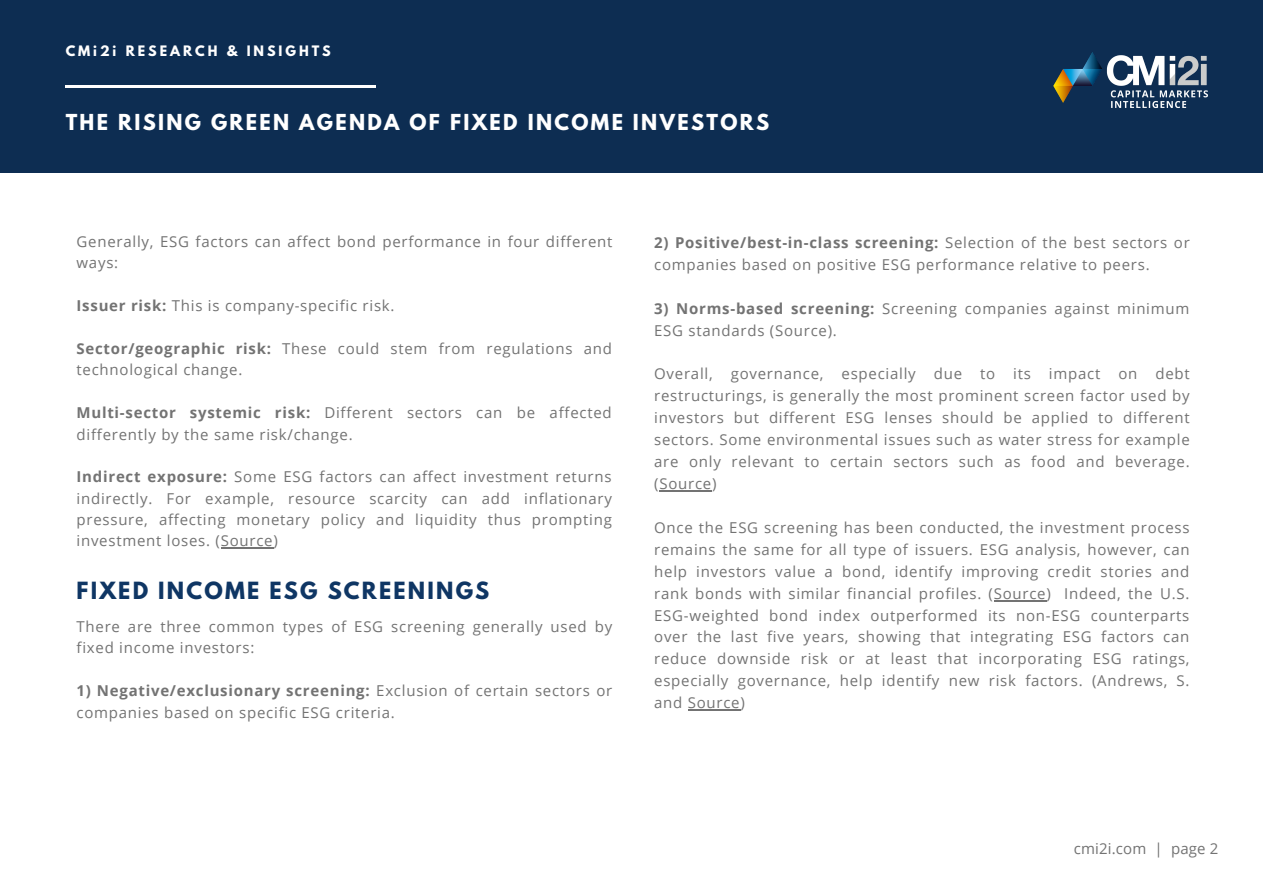
<style>
.page{position:relative;width:1263px;height:894px;background:#fff}
.page>*{position:absolute;margin:0;border:0;box-sizing:border-box;transform-origin:0 0}
.t1{font:700 21px "League Spartan";letter-spacing:.105em;color:#0f3664}
.t2{font:700 19.5px "League Spartan";letter-spacing:.12em;color:#fff}
.t3{font:15px/21.9px "Open Sans";letter-spacing:.05em;color:#737373}
.t4{font:15px "Open Sans";letter-spacing:.01em;color:#737373}
.t5{font:700 12.75px "League Spartan";letter-spacing:.23em;color:#fff}
.s1{font-weight:700}
</style>
<div class="page">
<hr style="left:221px;top:547px;width:52px;height:1px;background:#737373">
<hr style="left:659px;top:490px;width:53px;height:1px;background:#737373">
<hr style="left:994px;top:599px;width:52px;height:2px;background:#737373">
<hr style="left:688px;top:709px;width:52px;height:1px;background:#737373">
<div style="left:0;top:0;width:1263px;height:172px;background:#0d2d52"></div>
<hr style="left:66px;top:85px;width:310px;height:2px;background:#fff">
<img style="left:1053px;top:52px;width:155px;height:56px">
<p class="t5" style="left:66px;top:45px;width:267px">CMi2i RESEARCH &amp; INSIGHTS</p>
<p class="t2" style="left:66px;top:113px;width:705px">THE RISING GREEN AGENDA OF FIXED INCOME INVESTORS</p>
<p class="t3" style="left:77px;top:230px;width:537px;line-height:21.3px">Generally, ESG factors can affect bond performance in four different ways:</p>
<p class="t3" style="left:77px;top:294px;width:319px"><span class="s1">Issuer risk:</span> This is company-specific risk.</p>
<p class="t3" style="left:77px;top:337px;width:537px;line-height:21.3px"><span class="s1">Sector/geographic risk:</span> These could stem from regulations and technological change.</p>
<p class="t3" style="left:77px;top:401px;width:537px;line-height:21.3px"><span class="s1">Multi-sector systemic risk:</span> Different sectors can be affected differently by the same risk/change.</p>
<p class="t3" style="left:77px;top:465px;width:537px;line-height:21.3px;text-align:justify"><span class="s1">Indirect exposure:</span> Some ESG factors can affect investment returns indirectly. For example, resource scarcity can add inflationary pressure, affecting monetary policy and liquidity thus prompting investment loses. (Source)</p>
<p class="t1" style="left:77px;top:579px;width:414px">FIXED INCOME ESG SCREENINGS</p>
<p class="t3" style="left:77px;top:615px;width:537px;line-height:21.3px">There are three common types of ESG screening generally used by fixed income investors:</p>
<p class="t3" style="left:77px;top:679px;width:537px;line-height:21.3px"><span class="s1">1) Negative/exclusionary screening:</span> Exclusion of certain sectors or companies based on specific ESG criteria.</p>
<p class="t3" style="left:654px;top:231px;width:537px"><span class="s1">2) Positive/best-in-class screening:</span> Selection of the best sectors or companies based on positive ESG performance relative to peers.</p>
<p class="t3" style="left:654px;top:297px;width:537px"><span class="s1">3) Norms-based screening:</span> Screening companies against minimum<br>ESG standards (Source).</p>
<p class="t3" style="left:654px;top:362px;width:537px;text-align:justify">Overall, governance, especially due to its impact on debt restructurings, is generally the most prominent screen factor used by investors but different ESG lenses should be applied to different sectors. Some environmental issues such as water stress for example are only relevant to certain sectors such as food and beverage. (Source)</p>
<p class="t3" style="left:654px;top:516px;width:537px;text-align:justify">Once the ESG screening has been conducted, the investment process remains the same for all type of issuers. ESG analysis, however, can help investors value a bond, identify improving credit stories and rank bonds with similar financial profiles. (Source) Indeed, the U.S.<br>ESG-weighted bond index outperformed its non-ESG counterparts over the last five years, showing that integrating ESG factors can reduce downside risk or at least that incorporating ESG ratings, especially governance, help identify new risk factors. (Andrews, S. and Source)</p>
<p class="t4" style="left:1074px;top:837px;width:146px">cmi2i.com | page 2</p>
</div>
